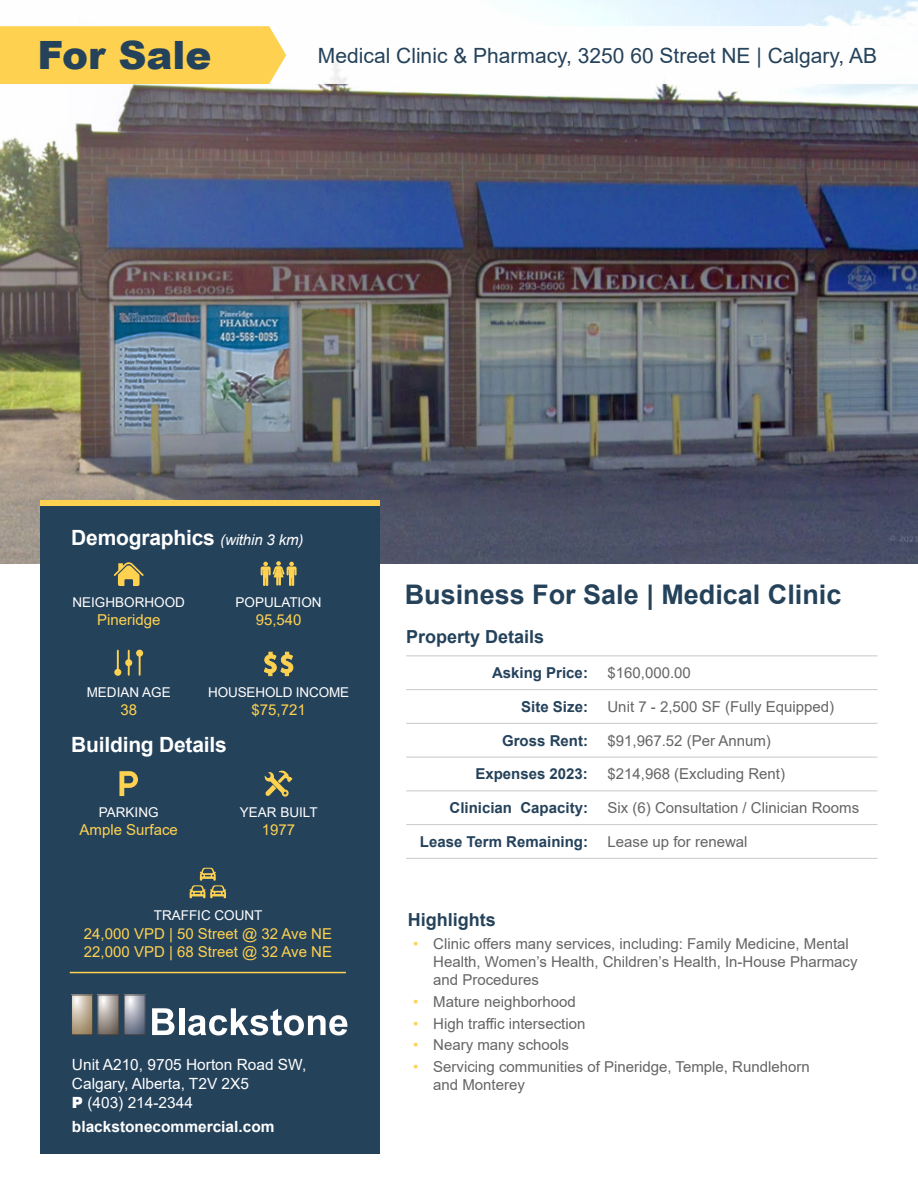
<style>
.page{position:relative;width:918px;height:1188px;background:#fff}
.page>*{position:absolute;margin:0;border:0;box-sizing:border-box;transform-origin:0 0}
.t1{font:900 39px "Arial";color:#25425b}
.t2{font:700 27px "Arial";color:#25425b}
.t3{font:21px "Arial";color:#25425b}
.t4{font:700 21px "Arial";letter-spacing:-.01em;color:#fff}
.t5{font:700 18px "Arial";color:#25425b}
.t6{font:15.45px/18.6px "Arial";color:#fff}
.t7{font:700 15.45px "Arial";color:#fff}
.t8{font:15px/18px "Arial";color:#666464}
.t9{font:15px "Arial";color:#fed250}
.t10{font:700 15px "Arial";color:#25425b}
.t11{font:13.5px "Arial";color:#fff}
.s1{font-weight:400;font-style:italic;font-size:15px}
.s2{font-weight:900}
.s3{color:#fed250}
</style>
<div class="page">
<img style="left:0;top:0;width:918px;height:564px">
<div style="left:40px;top:500px;width:340px;height:654px;background:#25425b"></div>
<svg style="left:73px;top:997px;width:18px;height:36px"></svg>
<div style="left:71px;top:995px;width:22px;height:40px;border:1px solid #3e3e3f"></div>
<svg style="left:100px;top:997px;width:17px;height:36px"></svg>
<div style="left:98px;top:995px;width:21px;height:40px;border:1px solid #3e3e3f"></div>
<svg style="left:126px;top:997px;width:17px;height:36px"></svg>
<div style="left:124px;top:995px;width:21px;height:40px;border:1px solid #3e3e3f"></div>
<svg style="left:152px;top:1008px;width:23px;height:27px"></svg>
<div style="left:179px;top:1008px;width:5px;height:27px;background:#fff"></div>
<svg style="left:188px;top:1008px;width:159px;height:27px"></svg>
<hr style="left:70px;top:972px;width:276px;height:1px;background:#fed250">
<div style="left:40px;top:500px;width:340px;height:5px;background:#fed250"></div>
<svg style="left:114px;top:562px;width:30px;height:24px"></svg>
<svg style="left:261px;top:561px;width:36px;height:25px"></svg>
<hr style="left:117px;top:651px;width:2px;height:23px;background:#fed250">
<div style="left:114px;top:669px;width:7px;height:7px;background:#fed250;border-radius:50%"></div>
<hr style="left:139px;top:652px;width:2px;height:23px;background:#fed250">
<div style="left:136px;top:650px;width:7px;height:7px;background:#fed250;border-radius:50%"></div>
<hr style="left:128px;top:651px;width:2px;height:24px;background:#fed250">
<div style="left:125px;top:659px;width:7px;height:7px;background:#fed250;border-radius:50%"></div>
<svg style="left:264px;top:652px;width:29px;height:24px"></svg>
<svg style="left:119px;top:771px;width:19px;height:25px"></svg>
<svg style="left:264px;top:770px;width:29px;height:27px"></svg>
<svg style="left:190px;top:868px;width:36px;height:30px"></svg>
<div style="left:0;top:26px;width:918px;height:58px;background:#fff"></div>
<div style="left:0;top:26px;width:286px;height:58px;background:#fed250"></div>
<hr style="left:406px;top:656px;width:188px;height:1px;background:#cbc8c8">
<hr style="left:594px;top:656px;width:284px;height:1px;background:#cbc8c8">
<hr style="left:406px;top:689px;width:188px;height:1px;background:#cbc8c8">
<hr style="left:594px;top:689px;width:284px;height:1px;background:#cbc8c8">
<hr style="left:406px;top:723px;width:188px;height:1px;background:#cbc8c8">
<hr style="left:594px;top:723px;width:284px;height:1px;background:#cbc8c8">
<hr style="left:406px;top:757px;width:188px;height:1px;background:#cbc8c8">
<hr style="left:594px;top:757px;width:284px;height:1px;background:#cbc8c8">
<hr style="left:406px;top:791px;width:188px;height:1px;background:#cbc8c8">
<hr style="left:594px;top:791px;width:284px;height:1px;background:#cbc8c8">
<hr style="left:406px;top:824px;width:188px;height:1px;background:#cbc8c8">
<hr style="left:594px;top:824px;width:284px;height:1px;background:#cbc8c8">
<hr style="left:406px;top:858px;width:188px;height:1px;background:#cbc8c8">
<hr style="left:594px;top:858px;width:284px;height:1px;background:#cbc8c8">
<p class="t1" style="left:37px;top:26px;width:176px">For Sale</p>
<p class="t3" style="left:318px;top:41px;width:561px">Medical Clinic &amp; Pharmacy, 3250 60 Street NE | Calgary, AB</p>
<p class="t4" style="left:71px;top:523px;width:234px">Demographics <span class="s1">(within 3 km)</span></p>
<p class="t11" style="left:72px;top:593px;width:114px">NEIGHBORHOOD</p>
<p class="t9" style="left:97px;top:610px;width:65px">Pineridge</p>
<p class="t11" style="left:87px;top:682px;width:86px">MEDIAN AGE</p>
<p class="t9" style="left:120px;top:699px;width:18px">38</p>
<p class="t11" style="left:236px;top:593px;width:88px">POPULATION</p>
<p class="t9" style="left:256px;top:610px;width:47px">95,540</p>
<p class="t11" style="left:208px;top:682px;width:143px">HOUSEHOLD INCOME</p>
<p class="t9" style="left:252px;top:699px;width:56px">$75,721</p>
<p class="t4" style="left:71px;top:730px;width:157px">Building Details</p>
<p class="t11" style="left:99px;top:803px;width:61px">PARKING</p>
<p class="t9" style="left:80px;top:820px;width:100px">Ample Surface</p>
<p class="t11" style="left:240px;top:803px;width:79px">YEAR BUILT</p>
<p class="t9" style="left:262px;top:820px;width:35px">1977</p>
<p class="t11" style="left:154px;top:906px;width:110px">TRAFFIC COUNT</p>
<p class="t9" style="left:84px;top:923px;width:250px">24,000 VPD | 50 Street @ 32 Ave NE</p>
<p class="t9" style="left:84px;top:942px;width:250px">22,000 VPD | 68 Street @ 32 Ave NE</p>
<p class="t6" style="left:72px;top:1056px;width:236px">Unit A210, 9705 Horton Road SW,<br>Calgary, Alberta, T2V 2X5<br><span class="s2">P</span> (403) 214-2344</p>
<p class="t7" style="left:72px;top:1115px;width:204px">blackstonecommercial.com</p>
<p class="t2" style="left:405px;top:576px;width:438px">Business For Sale | Medical Clinic</p>
<p class="t5" style="left:406px;top:624px;width:140px">Property Details</p>
<p class="t10" style="left:492px;top:662px;width:97px">Asking Price:</p>
<p class="t8" style="left:608px;top:664px;width:85px">$160,000.00</p>
<p class="t10" style="left:521px;top:696px;width:68px">Site Size:</p>
<p class="t8" style="left:608px;top:698px;width:228px">Unit 7 - 2,500 SF (Fully Equipped)</p>
<p class="t10" style="left:502px;top:730px;width:87px">Gross Rent:</p>
<p class="t8" style="left:608px;top:731px;width:165px">$91,967.52 (Per Annum)</p>
<p class="t10" style="left:475px;top:764px;width:114px">Expenses 2023:</p>
<p class="t8" style="left:608px;top:765px;width:179px">$214,968 (Excluding Rent)</p>
<p class="t10" style="left:450px;top:797px;width:140px">Clinician Capacity:</p>
<p class="t8" style="left:608px;top:799px;width:253px">Six (6) Consultation / Clinician Rooms</p>
<p class="t10" style="left:420px;top:831px;width:170px">Lease Term Remaining:</p>
<p class="t8" style="left:608px;top:833px;width:142px">Lease up for renewal</p>
<p class="t5" style="left:408px;top:907px;width:90px">Highlights</p>
<p class="t8" style="left:433px;top:935px;width:426px;text-indent:-20px"><span class="s3">•</span> Clinic offers many services, including: Family Medicine, Mental<br>Health, Women’s Health, Children’s Health, In-House Pharmacy and Procedures</p>
<p class="t8" style="left:413px;top:993px;width:164px"><span class="s3">•</span> Mature neighborhood</p>
<p class="t8" style="left:413px;top:1014px;width:174px"><span class="s3">•</span> High traffic intersection</p>
<p class="t8" style="left:413px;top:1036px;width:158px"><span class="s3">•</span> Neary many schools</p>
<p class="t8" style="left:433px;top:1057px;width:378px;text-indent:-20px"><span class="s3">•</span> Servicing communities of Pineridge, Temple, Rundlehorn and Monterey</p>
</div>
